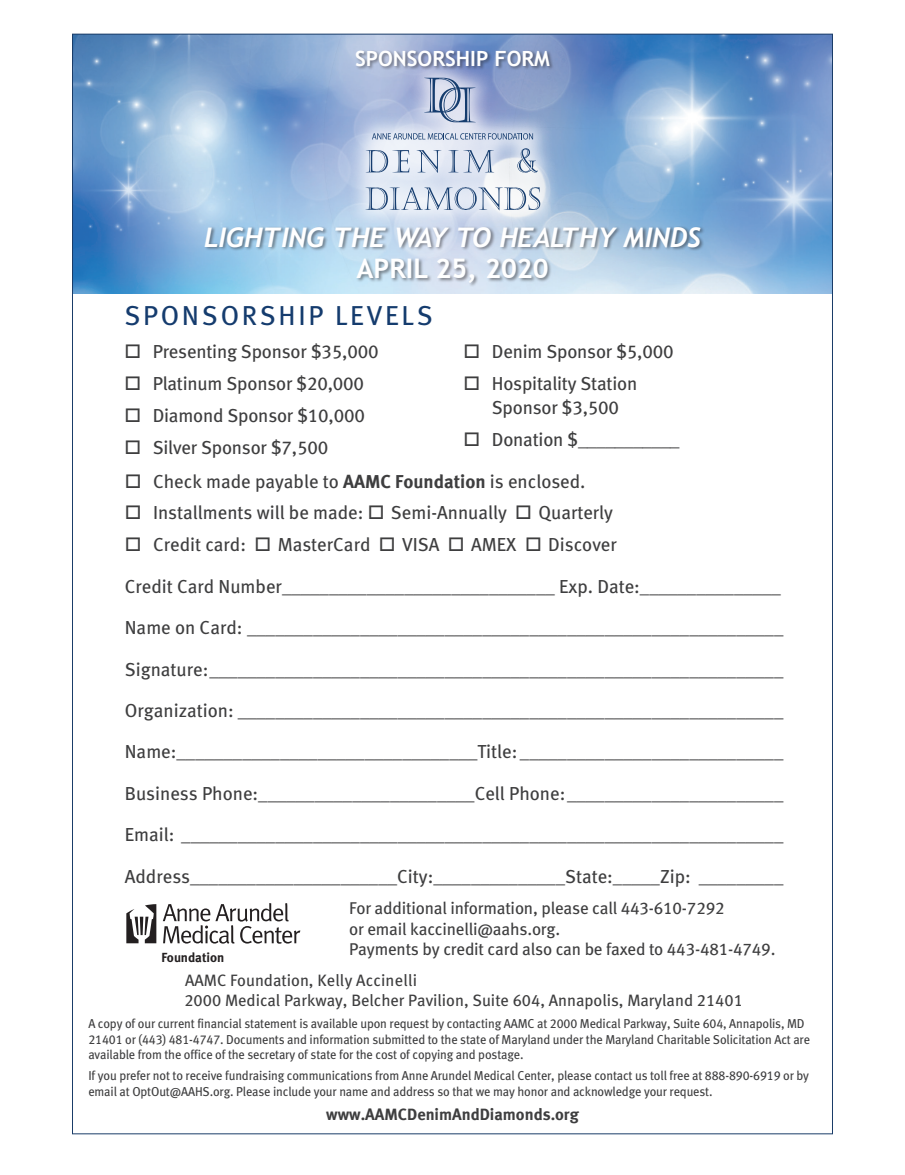
<style>
.page{position:relative;width:905px;height:1175px;background:#fff}
.page>*{position:absolute;margin:0;border:0;box-sizing:border-box;transform-origin:0 0}
.t1{font:italic 32.85px "Meta Book LF";letter-spacing:-.01em;color:#fff}
.t2{font:28.2px "Meta Bold LF";letter-spacing:.02em;color:#fff}
.t3{font:27.45px "Meta Book LF";letter-spacing:.1em;color:#153c6e}
.t4{font:italic 700 27px "Trebuchet";color:#fff}
.t5{font:700 27px "Trebuchet MS";color:#fff}
.t6{font:25.8px "Meta Book LF";letter-spacing:.1em;color:#fff}
.t7{font:700 21px "Trebuchet MS";color:#fff}
.t8{font:18.75px/23.5px "Meta Book LF";color:#3e3e3f;text-align:center}
.t9{font:17.1px/20.4px "Meta Book LF";letter-spacing:-.01em;color:#3e3e3f}
.t10{font:16.5px/19.8px "Meta Book LF";color:#3e3e3f}
.t11{font:16.5px "Meta Bold LF";color:#3e3e3f}
.t12{font:700 13.2px "Meta";color:#231f20}
.t13{font:12.9px/15.5px "Meta Book LF";letter-spacing:-.01em;color:#3e3e3f;scale:.96 1}
.t14{font:10.95px/13px "Meta Book LF";color:#231f20}
.s1{font-family:"Meta Bold LF"}
</style>
<div class="page">
<img style="left:74px;top:36px;width:756px;height:257px">
<div style="left:343px;top:55px;width:219px;height:177px;background:#fff;opacity:.75"></div>
<svg style="left:424px;top:78px;width:51px;height:44px;background:#a4b1cc"></svg>
<svg style="left:372px;top:133px;width:161px;height:7px"></svg>
<svg style="left:366px;top:150px;width:43px;height:22px"></svg>
<svg style="left:416px;top:150px;width:25px;height:23px"></svg>
<svg style="left:448px;top:150px;width:46px;height:23px"></svg>
<svg style="left:365px;top:187px;width:175px;height:23px"></svg>
<svg style="left:517px;top:148px;width:21px;height:25px"></svg>
<div style="left:355px;top:50px;width:199px;height:21px;background:#231f20;opacity:.5"></div>
<div style="left:204px;top:226px;width:501px;height:61px;background:#231f20;opacity:.5"></div>
<svg style="left:126px;top:904px;width:30px;height:39px"></svg>
<svg style="left:163px;top:903px;width:137px;height:40px"></svg>
<p class="t7" style="left:355px;top:45px;width:196px">SPONSORSHIP FORM</p>
<h3 class="t6" style="left:316px;top:53px;width:272px">SPONSORSHIP FORM</h3>
<h1 class="t1" style="left:217px;top:212px;width:470px">Lighting the Way to Healthy Minds</h1>
<h2 class="t2" style="left:361px;top:251px;width:180px">April 25, 2020</h2>
<h3 class="t4" style="left:204px;top:221px;width:498px">LIGHTING THE WAY TO HEALTHY MINDS</h3>
<h3 class="t5" style="left:356px;top:251px;width:193px">APRIL 25, 2020</h3>
<h3 class="t3" style="left:124px;top:299px;width:310px">SPONSORSHIP LEVELS</h3>
<p class="t8" style="left:124px;top:340px;width:255px">□ Presenting Sponsor $35,000</p>
<p class="t8" style="left:124px;top:371px;width:241px">□ Platinum Sponsor $20,000</p>
<p class="t8" style="left:124px;top:403px;width:242px">□ Diamond Sponsor $10,000</p>
<p class="t8" style="left:124px;top:435px;width:205px">□ Silver Sponsor $7,500</p>
<p class="t8" style="left:463px;top:340px;width:211px">□ Denim Sponsor $5,000</p>
<p class="t8" style="left:463px;top:371px;width:175px">□ Hospitality Station<br>Sponsor $3,500</p>
<p class="t8" style="left:463px;top:427px;width:217px">□ Donation $___________</p>
<p class="t8" style="left:125px;top:469px;width:462px">□ Check made payable to <span class="s1">AAMC Foundation</span> is enclosed.</p>
<p class="t8" style="left:125px;top:501px;width:490px">□ Installments will be made: □ Semi-Annually □ Quarterly</p>
<p class="t8" style="left:125px;top:533px;width:493px">□ Credit card: □ MasterCard □ VISA □ AMEX □ Discover</p>
<p class="t8" style="left:125px;top:574px;width:657px">Credit Card Number_____________________________ Exp. Date:_______________</p>
<p class="t8" style="left:125px;top:615px;width:660px">Name on Card: _________________________________________________________</p>
<p class="t8" style="left:125px;top:657px;width:660px">Signature:_____________________________________________________________</p>
<p class="t8" style="left:125px;top:698px;width:660px">Organization: __________________________________________________________</p>
<p class="t8" style="left:125px;top:740px;width:660px">Name:________________________________Title: ____________________________</p>
<p class="t8" style="left:125px;top:781px;width:660px">Business Phone:_______________________Cell Phone:_______________________</p>
<p class="t8" style="left:125px;top:822px;width:660px">Email: ________________________________________________________________</p>
<p class="t8" style="left:125px;top:864px;width:660px">Address______________________City:______________State:_____Zip: _________</p>
<p class="t9" style="left:349px;top:898px;width:428px">For additional information, please call 443-610-7292<br>or email kaccinelli@aahs.org.<br>Payments by credit card also can be faxed to 443-481-4749.</p>
<p class="t10" style="left:184px;top:970px;width:560px">AAMC Foundation, Kelly Accinelli<br>2000 Medical Parkway, Belcher Pavilion, Suite 604, Annapolis, Maryland 21401</p>
<p class="t12" style="left:161px;top:949px;width:64px">Foundation</p>
<p class="t14" style="left:161px;top:977px;width:130px">Belcher Pavilion, Suite 604<br>Annapolis, Maryland 21401</p>
<p class="t13" style="left:88px;top:1015px;width:753px">A copy of our current financial statement is available upon request by contacting AAMC at 2000 Medical Parkway, Suite 604, Annapolis, MD<br>21401 or (443) 481-4747. Documents and information submitted to the state of Maryland under the Maryland Charitable Solicitation Act are available from the office of the secretary of state for the cost of copying and postage.</p>
<p class="t13" style="left:88px;top:1067px;width:752px">If you prefer not to receive fundraising communications from Anne Arundel Medical Center, please contact us toll free at 888-890-6919 or by email at OptOut@AAHS.org. Please include your name and address so that we may honor and acknowledge your request.</p>
<p class="t11" style="left:326px;top:1104px;width:254px">www.AAMCDenimAndDiamonds.org</p>
</div>
